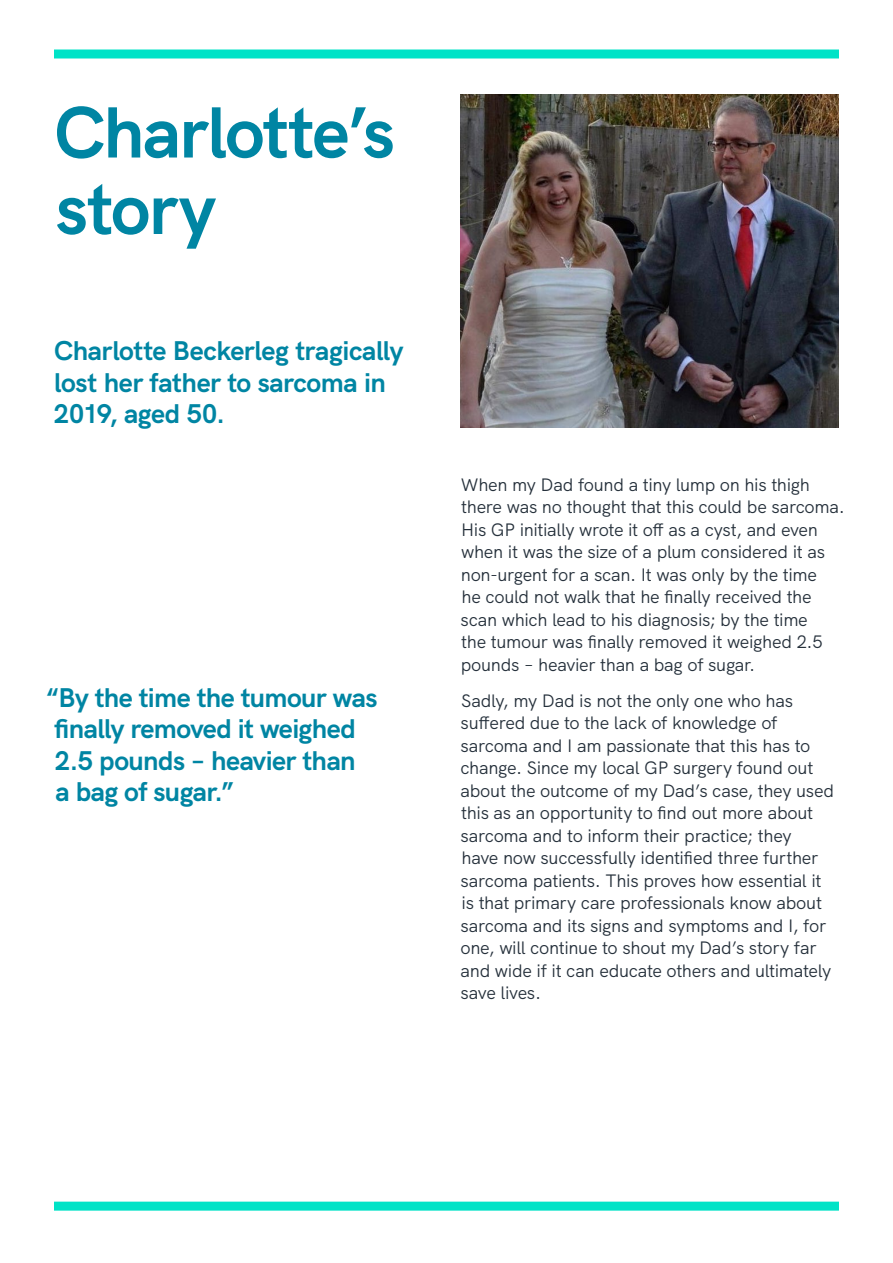
<style>
.page{position:relative;width:893px;height:1263px;background:#fff}
.page>*{position:absolute;margin:0;border:0;box-sizing:border-box;transform-origin:0 0}
.t1{font:700 72px/76.5px "HK Grotesk";letter-spacing:-.025em;color:#0085a3}
.t2{font:700 27px/31.5px "HK Grotesk";letter-spacing:-.02em;color:#0085a3}
.t3{font:18px/22.5px "HK Grotesk";letter-spacing:-.02em;color:#25303b}
</style>
<div class="page">
<img style="left:460px;top:94px;width:379px;height:334px">
<div style="left:54px;top:49px;width:785px;height:9px;background:#00e3c7"></div>
<div style="left:54px;top:1201px;width:785px;height:9px;background:#00e3c7"></div>
<h1 class="t1" style="left:54px;top:88px;width:342px">Charlotte’s story</h1>
<h2 class="t2" style="left:54px;top:333px;width:351px">Charlotte Beckerleg tragically lost her father to sarcoma in<br>2019, aged 50.</h2>
<h2 class="t2" style="left:46px;top:679px;width:333px">“By the time the tumour was finally removed it weighed<br>2.5 pounds – heavier than<br>a bag of sugar.”</h2>
<p class="t3" style="left:461px;top:471px;width:386px">When my Dad found a tiny lump on his thigh there was no thought that this could be sarcoma.<br>His GP initially wrote it off as a cyst, and even when it was the size of a plum considered it as non-urgent for a scan. It was only by the time<br>he could not walk that he finally received the scan which lead to his diagnosis; by the time<br>the tumour was finally removed it weighed 2.5 pounds – heavier than a bag of sugar.</p>
<p class="t3" style="left:460px;top:688px;width:375px">Sadly, my Dad is not the only one who has suffered due to the lack of knowledge of sarcoma and I am passionate that this has to change. Since my local GP surgery found out about the outcome of my Dad’s case, they used this as an opportunity to find out more about sarcoma and to inform their practice; they<br>have now successfully identified three further sarcoma patients. This proves how essential it is that primary care professionals know about sarcoma and its signs and symptoms and I, for one, will continue to shout my Dad’s story far and wide if it can educate others and ultimately save lives.</p>
</div>
